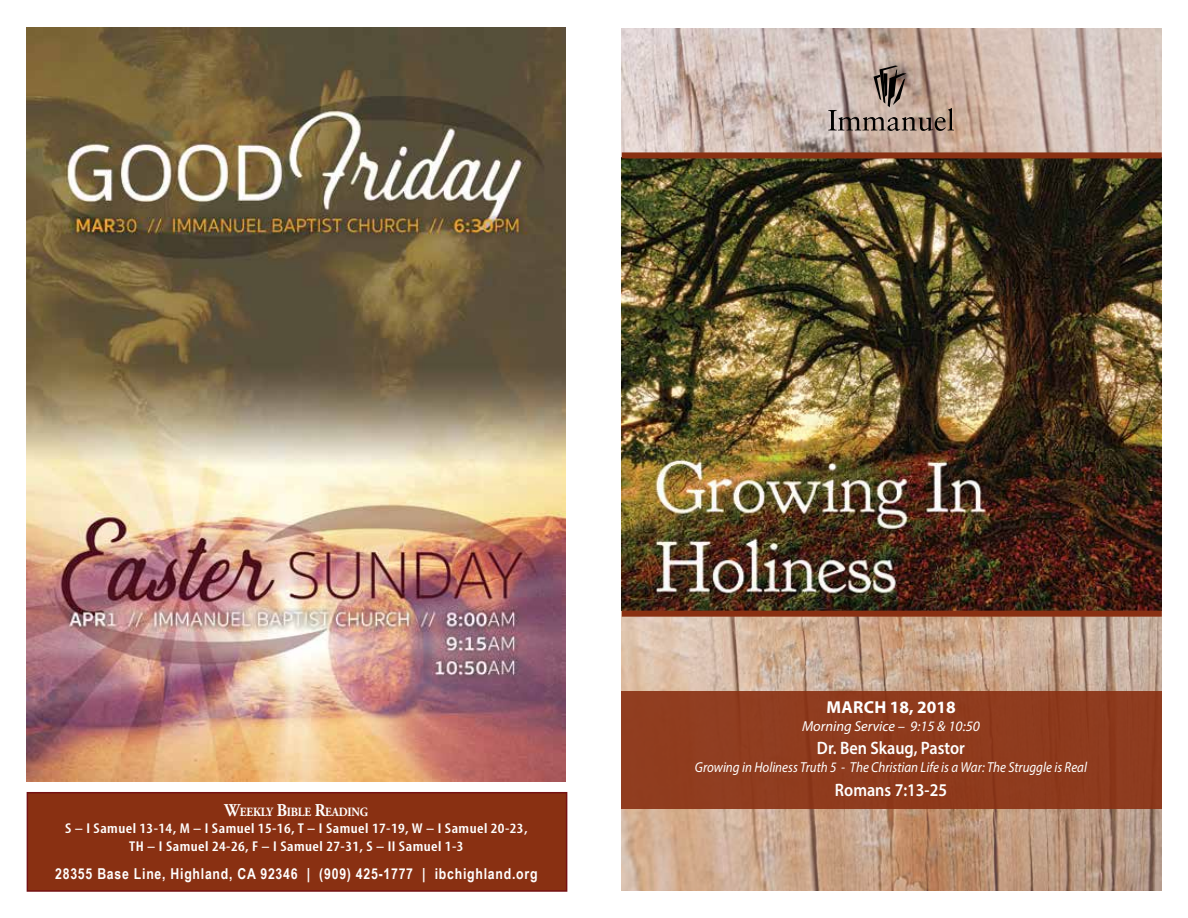
<style>
.page{position:relative;width:1188px;height:918px;background:#fff}
.page>*{position:absolute;margin:0;border:0;box-sizing:border-box;transform-origin:0 0}
.t1{font:600 18px "Myriad Pro";color:#fff;scale:.9 1}
.t2{font:700 17.4px "Myriad Pro";letter-spacing:.01em;color:#fff}
.t3{font:700 15px "Arial Narrow";letter-spacing:.05em;color:#fff}
.t4{font:italic 14.4px "Myriad Pro";color:#fff;scale:.9 1}
.t5{font:italic 14.4px "Myriad Pro";color:#fff}
.t6{font:600 condensed 14.25px/17.2px "Myriad Pro";letter-spacing:.025em;color:#fff;text-align:center;scale:1.15 1}
.t7{font:700 12.6px "Adobe Garamond Pro";letter-spacing:-.015em;color:#fff;scale:.9 1}
.s1{font-size:18px}
</style>
<div class="page">
<div style="left:27px;top:792px;width:540px;height:100px;background:#893012;border:2px solid #751113"></div>
<img style="left:622px;top:28px;width:540px;height:863px">
<img style="left:622px;top:158px;width:540px;height:453px">
<svg style="left:828px;top:66px;width:126px;height:65px;background:#a79389"></svg>
<div style="left:622px;top:691px;width:540px;height:118px;background:#8f3c1e"></div>
<div style="left:622px;top:152px;width:540px;height:6px;background:#893012"></div>
<div style="left:622px;top:611px;width:540px;height:6px;background:#893012"></div>
<img style="left:26px;top:27px;width:540px;height:755px">
<p class="t7" style="left:225px;top:805px;width:161px"><span class="s1">W</span>EEKLY <span class="s1">B</span>IBLE <span class="s1">R</span>EADING</p>
<p class="t6" style="left:65px;top:820px;width:404px">S – I Samuel 13-14, M – I Samuel 15-16, T – I Samuel 17-19, W – I Samuel 20-23,<br>TH – I Samuel 24-26, F – I Samuel 27-31, S – II Samuel 1-3</p>
<p class="t3" style="left:55px;top:863px;width:484px">28355 Base Line, Highland, CA 92346 | (909) 425-1777 | ibchighland.org</p>
<p class="t2" style="left:826px;top:696px;width:131px">MARCH 18, 2018</p>
<p class="t5" style="left:802px;top:717px;width:179px">Morning Service – 9:15 &amp; 10:50</p>
<p class="t1" style="left:817px;top:737px;width:166px">Dr. Ben Skaug, Pastor</p>
<p class="t4" style="left:695px;top:759px;width:437px">Growing in Holiness Truth 5 - The Christian Life is a War: The Struggle is Real</p>
<p class="t1" style="left:835px;top:778px;width:126px">Romans 7:13-25</p>
</div>
